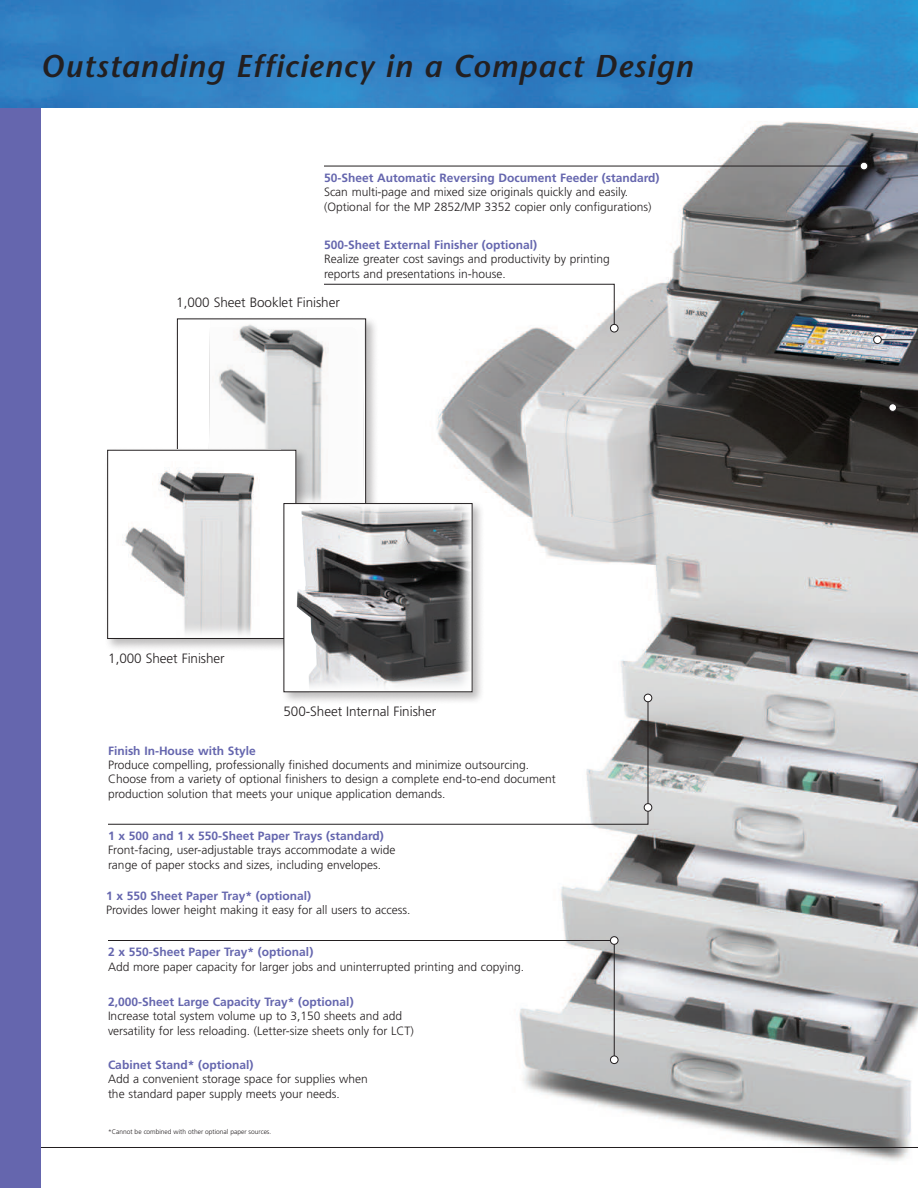
<style>
.page{position:relative;width:918px;height:1188px;background:#fff}
.page>*{position:absolute;margin:0;border:0;box-sizing:border-box;transform-origin:0 0}
.t1{font:italic 600 31.5px "Stone Sans Std";letter-spacing:.035em;color:#231f20}
.t2{font:300 13.5px "Frutiger LT Std";letter-spacing:-.005em;color:#231f20}
.t3{font:300 12px/14.4px "Frutiger LT Std";color:#231f20}
.t4{font:700 12px "Frutiger LT Std";color:#6566ae}
.t5{font:300 6.75px "Frutiger LT Std";color:#231f20}
</style>
<div class="page">
<img style="left:324px;top:122px;width:594px;height:1039px">
<hr style="left:34px;top:1147px;width:884px;height:1px;background:#231f20">
<div style="left:0;top:105px;width:40px;height:1083px;background:#6566ae"></div>
<img style="left:0;top:0;width:918px;height:108px">
<hr style="left:324px;top:166px;width:540px;height:1px;background:#231f20">
<div style="left:860px;top:162px;width:8px;height:8px;background:#fff;border-radius:50%"></div>
<div style="left:860px;top:162px;width:8px;height:8px;border:1px solid #231f20;border-radius:50%"></div>
<svg style="left:108px;top:697px;width:540px;height:128px"></svg>
<div style="left:644px;top:694px;width:8px;height:8px;background:#fff;border-radius:50%"></div>
<div style="left:644px;top:694px;width:8px;height:8px;border:1px solid #231f20;border-radius:50%"></div>
<div style="left:644px;top:804px;width:8px;height:7px;background:#fff;border-radius:50%"></div>
<div style="left:644px;top:803px;width:8px;height:9px;border:1px solid #231f20;border-radius:50%"></div>
<svg style="left:108px;top:940px;width:507px;height:120px"></svg>
<div style="left:610px;top:937px;width:8px;height:7px;background:#fff;border-radius:50%"></div>
<div style="left:610px;top:936px;width:8px;height:9px;border:1px solid #231f20;border-radius:50%"></div>
<div style="left:610px;top:1056px;width:8px;height:8px;background:#fff;border-radius:50%"></div>
<div style="left:610px;top:1056px;width:8px;height:8px;border:1px solid #231f20;border-radius:50%"></div>
<div style="left:610px;top:324px;width:8px;height:8px;background:#fff;border-radius:50%"></div>
<div style="left:610px;top:324px;width:8px;height:8px;border:1px solid #231f20;border-radius:50%"></div>
<hr style="left:878px;top:339px;width:40px;height:1px;background:#231f20">
<div style="left:874px;top:336px;width:7px;height:8px;background:#fff;border-radius:50%"></div>
<div style="left:873px;top:336px;width:9px;height:8px;border:1px solid #231f20;border-radius:50%"></div>
<svg style="left:897px;top:407px;width:21px;height:1px"></svg>
<div style="left:889px;top:404px;width:8px;height:7px;background:#fff;border-radius:50%"></div>
<div style="left:889px;top:404px;width:8px;height:8px;border:1px solid #231f20;border-radius:50%"></div>
<div style="left:105px;top:447px;width:204px;height:205px;background:#231f20;opacity:.3"></div>
<svg style="left:176px;top:284px;width:439px;height:355px"></svg>
<svg style="left:105px;top:447px;width:192px;height:192px"></svg>
<div style="left:107px;top:450px;width:189px;height:189px;border:1px solid #231f20"></div>
<div style="left:281px;top:501px;width:204px;height:204px;background:#231f20;opacity:.3"></div>
<svg style="left:281px;top:501px;width:192px;height:192px"></svg>
<h1 class="t1" style="left:40px;top:47px;width:654px">Outstanding Efficiency in a Compact Design</h1>
<p class="t4" style="left:324px;top:171px;width:337px">50-Sheet Automatic Reversing Document Feeder (standard)</p>
<p class="t3" style="left:324px;top:185px;width:329px">Scan multi-page and mixed size originals quickly and easily. (Optional for the MP 2852/MP 3352 copier only configurations)</p>
<p class="t4" style="left:324px;top:237px;width:215px">500-Sheet External Finisher (optional)</p>
<p class="t3" style="left:324px;top:252px;width:287px">Realize greater cost savings and productivity by printing reports and presentations in-house.</p>
<p class="t2" style="left:176px;top:294px;width:165px">1,000 Sheet Booklet Finisher</p>
<p class="t2" style="left:108px;top:651px;width:118px">1,000 Sheet Finisher</p>
<p class="t2" style="left:283px;top:704px;width:155px">500-Sheet Internal Finisher</p>
<p class="t4" style="left:108px;top:743px;width:149px">Finish In-House with Style</p>
<p class="t3" style="left:108px;top:758px;width:449px">Produce compelling, professionally finished documents and minimize outsourcing.<br>Choose from a variety of optional finishers to design a complete end-to-end document production solution that meets your unique application demands.</p>
<p class="t4" style="left:108px;top:829px;width:277px">1 x 500 and 1 x 550-Sheet Paper Trays (standard)</p>
<p class="t3" style="left:108px;top:843px;width:289px">Front-facing, user-adjustable trays accommodate a wide range of paper stocks and sizes, including envelopes.</p>
<p class="t4" style="left:106px;top:889px;width:207px">1 x 550 Sheet Paper Tray* (optional)</p>
<p class="t3" style="left:106px;top:903px;width:306px">Provides lower height making it easy for all users to access.</p>
<p class="t4" style="left:108px;top:945px;width:207px">2 x 550-Sheet Paper Tray* (optional)</p>
<p class="t3" style="left:108px;top:959px;width:418px">Add more paper capacity for larger jobs and uninterrupted printing and copying.</p>
<p class="t4" style="left:108px;top:995px;width:247px">2,000-Sheet Large Capacity Tray* (optional)</p>
<p class="t3" style="left:108px;top:1009px;width:307px">Increase total system volume up to 3,150 sheets and add versatility for less reloading. (Letter-size sheets only for LCT)</p>
<p class="t4" style="left:108px;top:1058px;width:147px">Cabinet Stand* (optional)</p>
<p class="t3" style="left:108px;top:1072px;width:261px">Add a convenient storage space for supplies when the standard paper supply meets your needs.</p>
<p class="t5" style="left:108px;top:1128px;width:165px">*Cannot be combined with other optional paper sources.</p>
</div>
